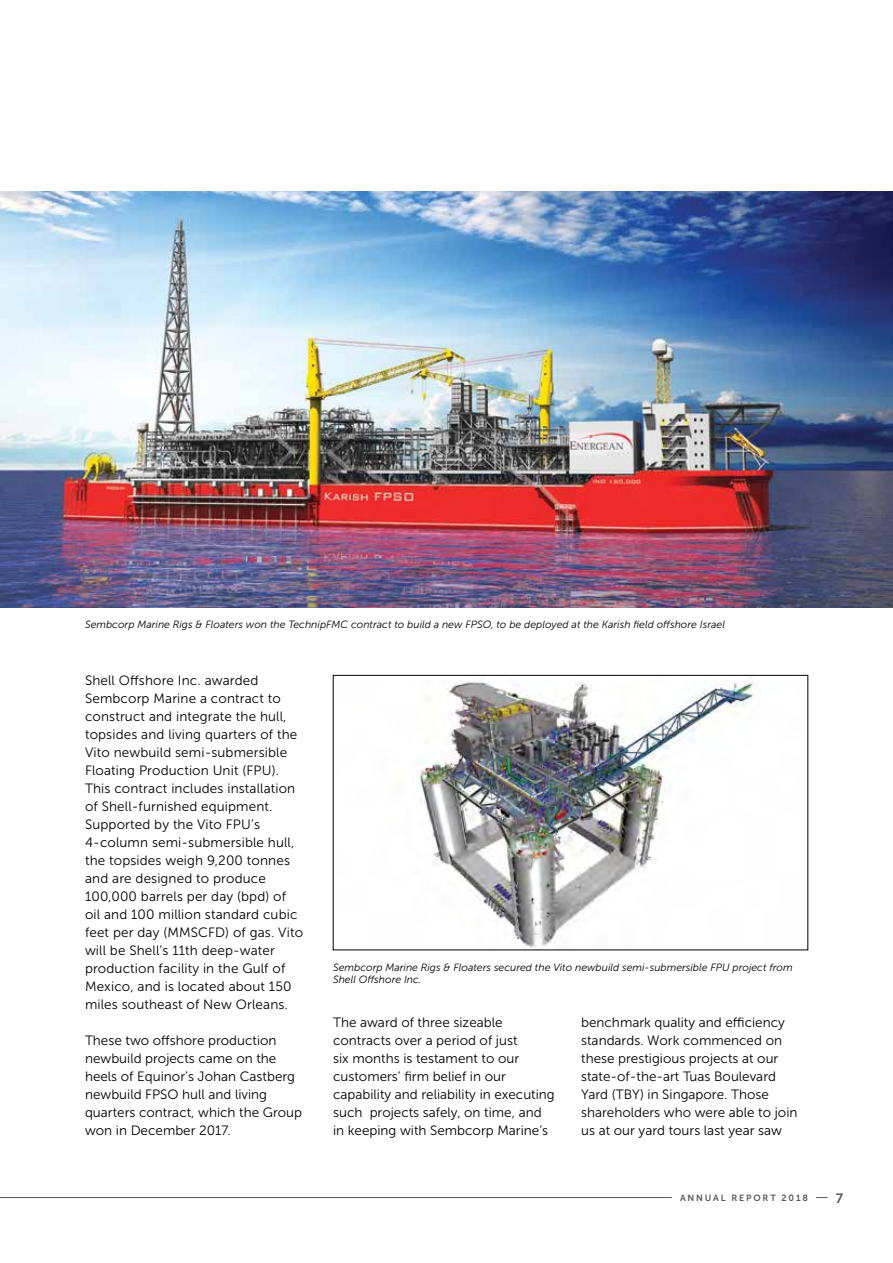
<style>
.page{position:relative;width:893px;height:1263px;background:#fff}
.page>*{position:absolute;margin:0;border:0;box-sizing:border-box;transform-origin:0 0}
.t1{font:13.5px/18px "Museo Sans 300";color:#000}
.t2{font:13.5px "Museo Sans 700";color:#58595b}
.t3{font:italic 10.5px/12.6px "Museo Sans 300";color:#000}
.t4{font:9px "Museo Sans 700";letter-spacing:.2em;color:#58595b}
</style>
<div class="page">
<img style="left:0;top:191px;width:893px;height:416px">
<img style="left:417px;top:677px;width:339px;height:271px">
<div style="left:333px;top:675px;width:475px;height:275px;border:1px solid #000"></div>
<hr style="left:0;top:1197px;width:672px;height:1px;background:#58595b">
<p class="t3" style="left:85px;top:618px;width:641px">Sembcorp Marine Rigs &amp; Floaters won the TechnipFMC contract to build a new FPSO, to be deployed at the Karish field offshore Israel</p>
<p class="t1" style="left:85px;top:672px;width:220px">Shell Offshore Inc. awarded<br>Sembcorp Marine a contract to construct and integrate the hull, topsides and living quarters of the<br>Vito newbuild semi-submersible<br>Floating Production Unit (FPU).<br>This contract includes installation of Shell-furnished equipment.<br>Supported by the Vito FPU’s<br>4-column semi-submersible hull, the topsides weigh 9,200 tonnes and are designed to produce<br>100,000 barrels per day (bpd) of oil and 100 million standard cubic feet per day (MMSCFD) of gas. Vito will be Shell’s 11th deep-water production facility in the Gulf of<br>Mexico, and is located about 150 miles southeast of New Orleans.</p>
<p class="t1" style="left:85px;top:1032px;width:219px">These two offshore production newbuild projects came on the heels of Equinor’s Johan Castberg newbuild FPSO hull and living quarters contract, which the Group won in December 2017.</p>
<p class="t3" style="left:333px;top:961px;width:461px">Sembcorp Marine Rigs &amp; Floaters secured the Vito newbuild semi-submersible FPU project from<br>Shell Offshore Inc.</p>
<p class="t1" style="left:333px;top:1014px;width:223px">The award of three sizeable contracts over a period of just<br>six months is testament to our customers’ firm belief in our capability and reliability in executing such projects safely, on time, and in keeping with Sembcorp Marine’s</p>
<p class="t1" style="left:581px;top:1014px;width:218px">benchmark quality and efficiency standards. Work commenced on these prestigious projects at our state-of-the-art Tuas Boulevard<br>Yard (TBY) in Singapore. Those shareholders who were able to join us at our yard tours last year saw</p>
<p class="t4" style="left:680px;top:1193px;width:129px">ANNUAL REPORT 2018</p>
<p class="t2" style="left:836px;top:1190px;width:9px">7</p>
</div>
